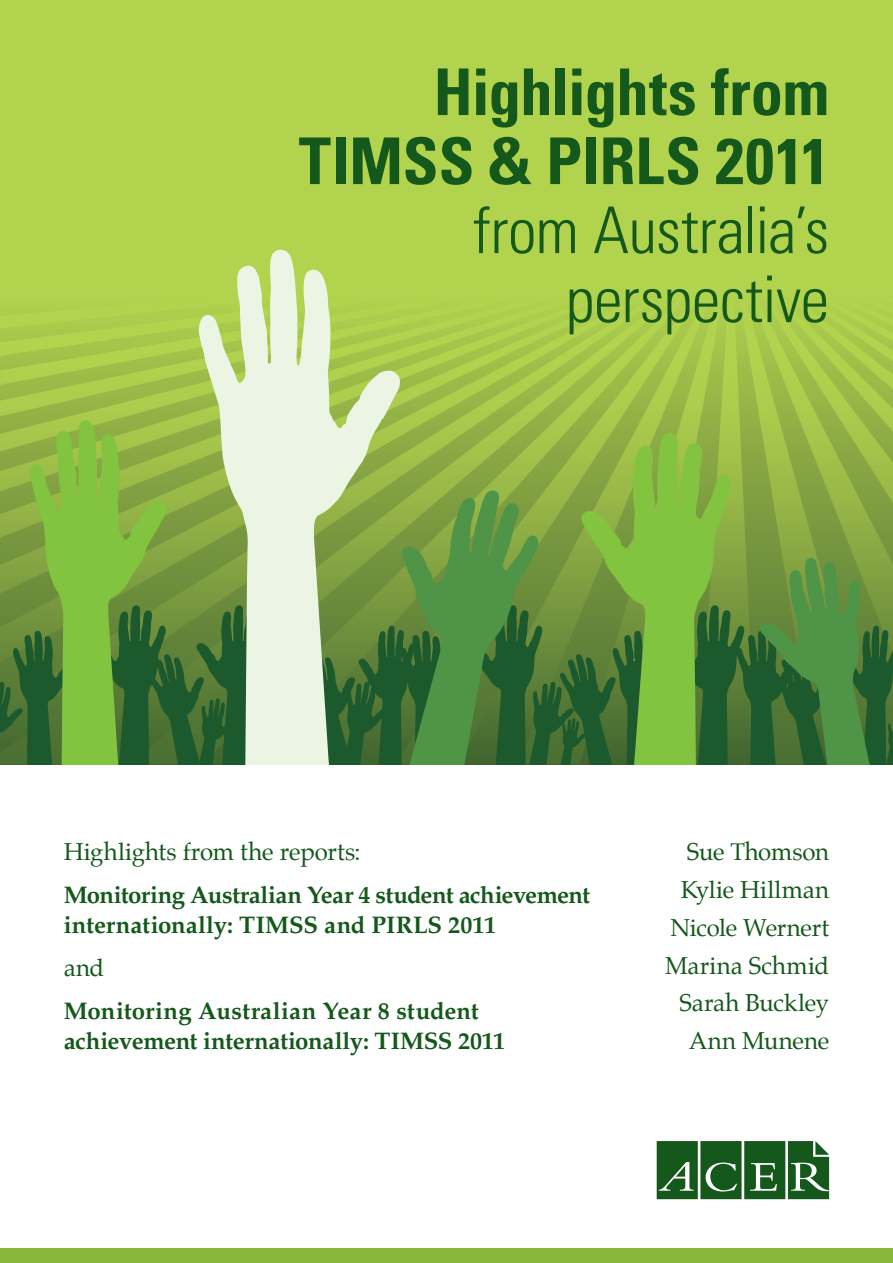
<style>
.page{position:relative;width:893px;height:1263px;background:#fff}
.page>*{position:absolute;margin:0;border:0;box-sizing:border-box;transform-origin:0 0}
.t1{font:700 condensed 64.5px/69px "Univers";letter-spacing:-.005em;color:#14581b;text-align:right}
.t2{font:300 condensed 64.5px/69px "Univers";letter-spacing:-.01em;color:#14581b;text-align:right}
.t3{font:700 24px/30px "Palatino";letter-spacing:-.01em;color:#14581b}
.t4{font:24px/37.8px "Palatino";letter-spacing:-.005em;color:#14581b;text-align:right}
</style>
<div class="page">
<div style="left:0;top:0;width:893px;height:764px;background:#b2d34e"></div>
<svg style="left:0;top:249px;width:893px;height:382px"></svg>
<svg style="left:0;top:631px;width:30px;height:133px;background:#446f33"></svg>
<svg style="left:30px;top:420px;width:136px;height:344px;background:#78ac3e"></svg>
<svg style="left:581px;top:433px;width:149px;height:57px;background:#8eb844"></svg>
<svg style="left:94px;top:490px;width:799px;height:274px;background:#5c8e3b"></svg>
<svg style="left:199px;top:250px;width:201px;height:514px"></svg>
<svg style="left:657px;top:1141px;width:172px;height:58px;background:#3a733f"></svg>
<div style="left:0;top:1249px;width:893px;height:14px;background:#88b73c"></div>
<h1 class="t1" style="left:299px;top:57px;width:532px">Highlights from<br>TIMSS &amp; PIRLS 2011</h1>
<h1 class="t2" style="left:473px;top:196px;width:358px">from Australia’s perspective</h1>
<p class="t4" style="left:64px;top:833px;width:298px">Highlights from the reports:</p>
<p class="t3" style="left:64px;top:880px;width:528px">Monitoring Australian Year 4 student achievement internationally: TIMSS and PIRLS 2011</p>
<p class="t4" style="left:64px;top:949px;width:42px">and</p>
<p class="t3" style="left:64px;top:996px;width:443px">Monitoring Australian Year 8 student achievement internationally: TIMSS 2011</p>
<p class="t4" style="left:665px;top:833px;width:166px">Sue Thomson<br>Kylie Hillman<br>Nicole Wernert<br>Marina Schmid<br>Sarah Buckley<br>Ann Munene</p>
</div>
